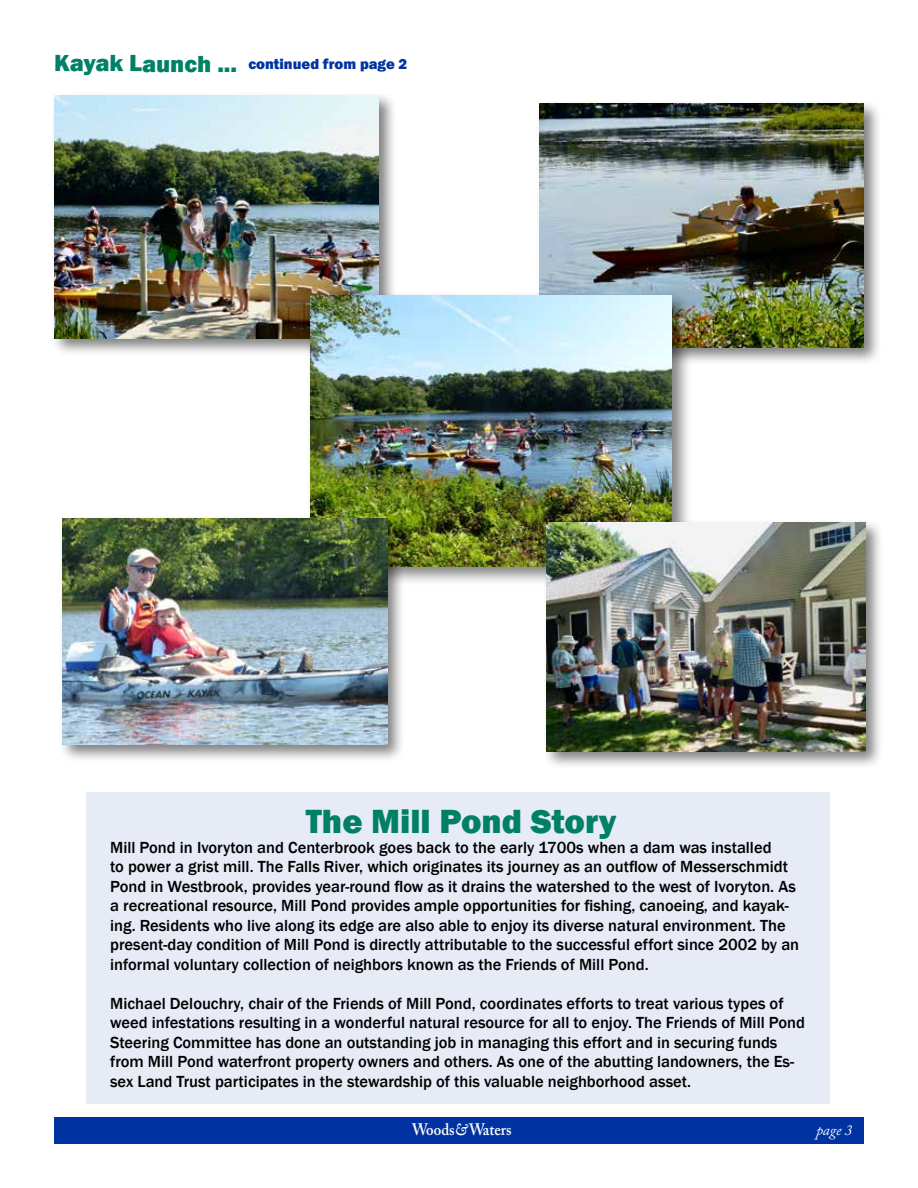
<style>
.page{position:relative;width:918px;height:1188px;background:#fff}
.page>*{position:absolute;margin:0;border:0;box-sizing:border-box;transform-origin:0 0}
.t1{font:800 34.5px "Franklin Gothic";color:#008065}
.t2{font:500 16.5px/19.5px "Franklin Gothic";color:#000}
.t3{font:600 16.5px "Adobe Caslon Pro";color:#fff;scale:.9 1}
.t4{font:800 15px "Franklin Gothic";color:#0033a1}
.t5{font:italic 15px "Adobe Caslon Pro";color:#fff}
.s1{font-size:24px;color:#008065}
.s2{font-style:italic}
</style>
<div class="page">
<div style="left:86px;top:793px;width:743px;height:311px;background:#e6ebf6"></div>
<div style="left:54px;top:1117px;width:810px;height:27px;background:#0033a1"></div>
<div style="left:50px;top:91px;width:347px;height:266px;background:#000;opacity:.5"></div>
<img style="left:54px;top:95px;width:325px;height:244px">
<div style="left:536px;top:100px;width:346px;height:266px;background:#000;opacity:.5"></div>
<img style="left:539px;top:104px;width:325px;height:243px">
<div style="left:306px;top:291px;width:387px;height:296px;background:#000;opacity:.5"></div>
<img style="left:310px;top:295px;width:362px;height:271px">
<div style="left:59px;top:515px;width:347px;height:248px;background:#000;opacity:.5"></div>
<img style="left:63px;top:518px;width:324px;height:226px">
<div style="left:543px;top:519px;width:340px;height:251px;background:#000;opacity:.5"></div>
<img style="left:546px;top:523px;width:319px;height:228px">
<p class="t4" style="left:54px;top:54px;width:355px"><span class="s1">Kayak Launch ...</span> continued from page 2</p>
<h1 class="t1" style="left:306px;top:799px;width:312px">The Mill Pond Story</h1>
<p class="t2" style="left:110px;top:838px;width:691px">Mill Pond in Ivoryton and Centerbrook goes back to the early 1700s when a dam was installed<br>to power a grist mill. The Falls River, which originates its journey as an outflow of Messerschmidt Pond in Westbrook, provides year-round flow as it drains the watershed to the west of Ivoryton. As a recreational resource, Mill Pond provides ample opportunities for fishing, canoeing, and kayak&shy;ing. Residents who live along its edge are also able to enjoy its diverse natural environment. The present-day condition of Mill Pond is directly attributable to the successful effort since 2002 by an informal voluntary collection of neighbors known as the Friends of Mill Pond.</p>
<p class="t2" style="left:110px;top:994px;width:696px">Michael Delouchry, chair of the Friends of Mill Pond, coordinates efforts to treat various types of weed infestations resulting in a wonderful natural resource for all to enjoy. The Friends of Mill Pond Steering Committee has done an outstanding job in managing this effort and in securing funds from Mill Pond waterfront property owners and others. As one of the abutting landowners, the Es&shy;sex Land Trust participates in the stewardship of this valuable neighborhood asset.</p>
<p class="t3" style="left:412px;top:1120px;width:112px">Woods<span class="s2">&amp;</span> Waters</p>
<p class="t5" style="left:816px;top:1121px;width:38px">page 3</p>
</div>
